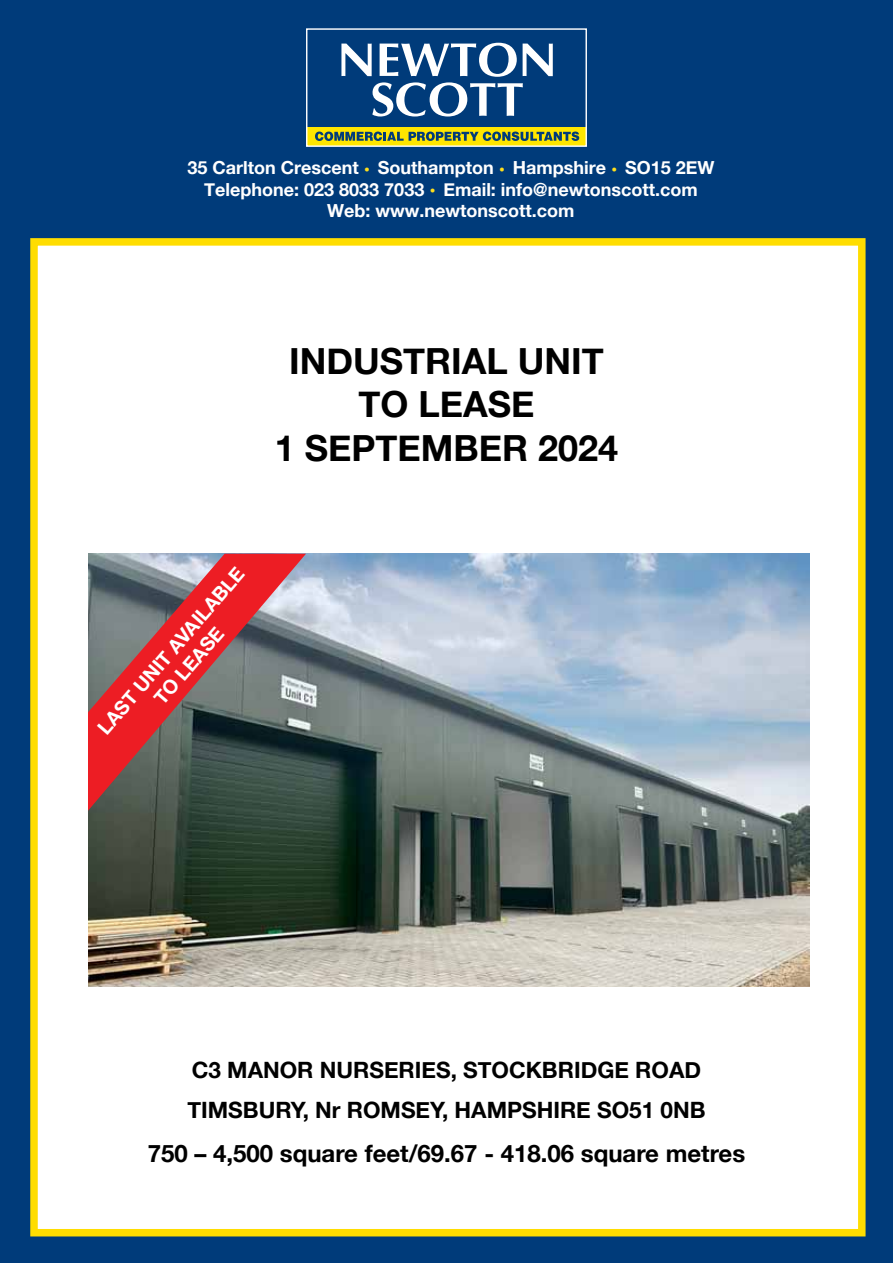
<style>
.page{position:relative;width:893px;height:1263px;background:#003b7a}
.page>*{position:absolute;margin:0;border:0;box-sizing:border-box;transform-origin:0 0}
.t1{font:700 36px/43.2px "Helvetica Neue";color:#000;text-align:center}
.t2{font:700 24px "Helvetica Neue";color:#000}
.t3{font:700 22.5px/40.5px "Helvetica Neue";color:#000}
.t4{font:700 19.5px/23.4px "Helvetica Neue";color:#fff;text-align:center}
.t5{font:700 18px/21.6px "Helvetica Neue";color:#fff;text-align:center}
.s1{color:#ffdf1c}
</style>
<div class="page">
<div style="left:30px;top:238px;width:835px;height:998px;background:#fff;border:8px solid #fd0"></div>
<div style="left:307px;top:127px;width:279px;height:18px;background:#ffe600"></div>
<svg style="left:315px;top:132px;width:264px;height:9px"></svg>
<svg style="left:341px;top:43px;width:212px;height:74px"></svg>
<div style="left:306px;top:28px;width:281px;height:119px;border:1px solid #fff"></div>
<img style="left:88px;top:554px;width:722px;height:432px">
<svg style="left:88px;top:554px;width:218px;height:257px"></svg>
<p class="t5" style="left:187px;top:157px;width:529px">35 Carlton Crescent <span class="s1">•</span> Southampton <span class="s1">•</span> Hampshire <span class="s1">•</span> SO15 2EW<br>Telephone: 023 8033 7033 <span class="s1">•</span> Email: info@newtonscott.com<br>Web: www.newtonscott.com</p>
<h1 class="t1" style="left:275px;top:341px;width:345px">INDUSTRIAL UNIT<br>TO LEASE<br>1 SEPTEMBER 2024</h1>
<p class="t4" style="left:93px;top:723px;width:214px;rotate:-49deg">LAST UNIT AVAILABLE<br>TO LEASE</p>
<p class="t3" style="left:187px;top:1050px;width:520px">C3 MANOR NURSERIES, STOCKBRIDGE ROAD<br>TIMSBURY, Nr ROMSEY, HAMPSHIRE SO51 0NB</p>
<h2 class="t2" style="left:148px;top:1134px;width:599px">750 – 4,500 square feet/69.67 - 418.06 square metres</h2>
</div>
